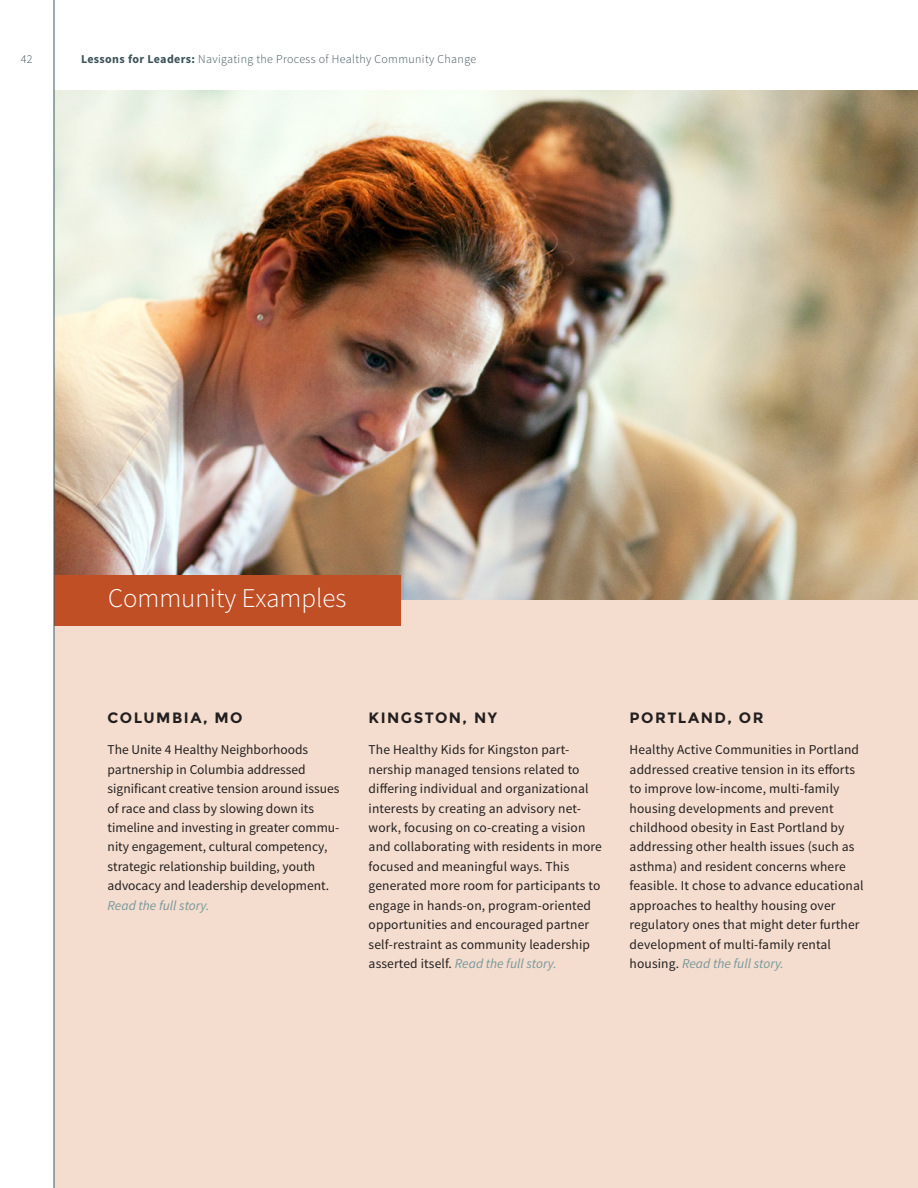
<style>
.page{position:relative;width:918px;height:1188px;background:#fff}
.page>*{position:absolute;margin:0;border:0;box-sizing:border-box;transform-origin:0 0}
.t1{font:300 27px "Source Sans Pro";color:#fff}
.t2{font:700 15px "Montserrat";letter-spacing:.1em;color:#231f20}
.t3{font:13.5px/19.5px "Source Sans Pro";letter-spacing:.01em;color:#231f20}
.t4{font:italic 13.5px "Source Sans Pro";color:#78979b}
.t5{font:300 12px "Source Sans Pro";letter-spacing:.03em;color:#3c5258}
.s1{font-weight:700}
.s2{font-style:italic;color:#78979b}
</style>
<div class="page">
<div style="left:54px;top:600px;width:864px;height:588px;background:#f4ddce"></div>
<img style="left:55px;top:90px;width:863px;height:510px">
<div style="left:54px;top:575px;width:347px;height:50px;background:#c14f26"></div>
<hr style="left:54px;top:0;width:1px;height:1188px;background:#3a5963">
<p class="t5" style="left:21px;top:52px;width:13px">42</p>
<p class="t5" style="left:81px;top:52px;width:397px"><span class="s1">Lessons for Leaders:</span> Navigating the Process of Healthy Community Change</p>
<h1 class="t1" style="left:108px;top:582px;width:240px">Community Examples</h1>
<p class="t2" style="left:108px;top:708px;width:25px">COLUMBIA</p>
<p class="t2" style="left:203px;top:708px;width:41px">, MO</p>
<p class="t3" style="left:108px;top:740px;width:234px">The Unite 4 Healthy Neighborhoods partnership in Columbia addressed significant creative tension around issues of race and class by slowing down its timeline and investing in greater commu&shy;nity engagement, cultural competency, strategic relationship building, youth advocacy and leadership development.</p>
<p class="t4" style="left:108px;top:897px;width:103px">Read the full story.</p>
<p class="t2" style="left:369px;top:708px;width:25px">KINGSTON</p>
<p class="t2" style="left:463px;top:708px;width:36px">, NY</p>
<p class="t3" style="left:369px;top:740px;width:235px">The Healthy Kids for Kingston part&shy;nership managed tensions related to differing individual and organizational interests by creating an advisory net&shy;work, focusing on co-creating a vision and collaborating with residents in more focused and meaningful ways. This generated more room for participants to engage in hands-on, program-oriented opportunities and encouraged partner self-restraint as community leadership asserted itself. <span class="s2">Read the full story.</span></p>
<p class="t2" style="left:630px;top:708px;width:13px">PORTLAND</p>
<p class="t2" style="left:727px;top:708px;width:38px">, OR</p>
<p class="t3" style="left:630px;top:740px;width:235px">Healthy Active Communities in Portland addressed creative tension in its efforts to improve low-income, multi-family housing developments and prevent childhood obesity in East Portland by addressing other health issues (such as asthma) and resident concerns where feasible. It chose to advance educational approaches to healthy housing over regulatory ones that might deter further development of multi-family rental housing. <span class="s2">Read the full story.</span></p>
</div>
